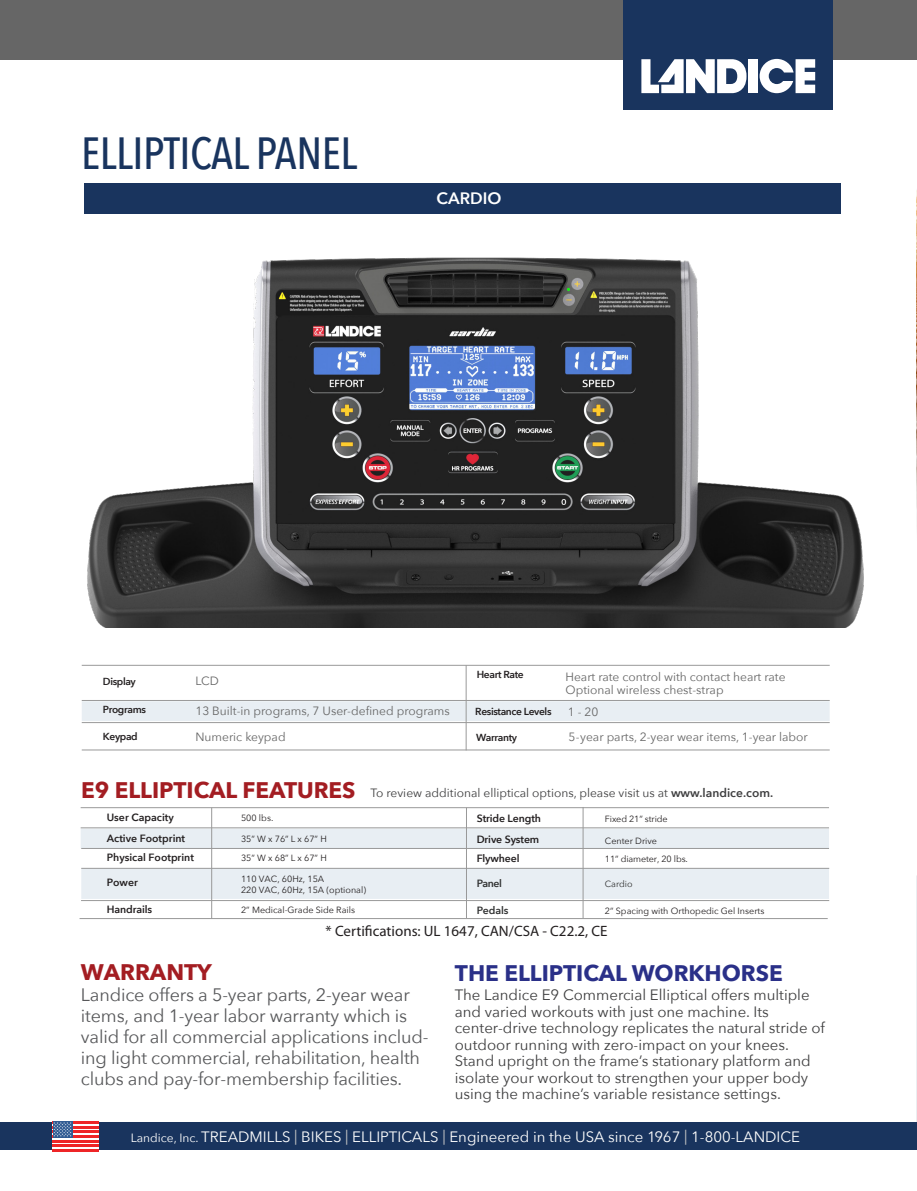
<style>
.page{position:relative;width:917px;height:1191px;background:#fff}
.page>*{position:absolute;margin:0;border:0;box-sizing:border-box;transform-origin:0 0}
.t1{font:500 45px "Avenir Next Condensed";letter-spacing:-.01em;color:#19345e}
.t2{font:700 22.5px "Avenir Next";color:#a31d22}
.t3{font:700 22.5px "Avenir Next";color:#2a3088}
.t4{font:18px/21px "Avenir Next";letter-spacing:-.01em;color:#57585a}
.t5{font:600 16.5px "Avenir Next";color:#fff}
.t6{font:15px/16.5px "Avenir Next";color:#3e3e3f}
.t7{font:15px "Avenir Next";color:#fff}
.t8{font:15px "Myriad Pro";color:#231f20}
.t9{font:12px/13.5px "Avenir Next";color:#666}
.t10{font:12px "Avenir Next";color:#3e3e3f}
.t11{font:600 10.5px/20.9px "Avenir Next";color:#231f20}
.t12{font:600 10.5px "Avenir Next";letter-spacing:-.01em;color:#313232}
.t13{font:600 10.2px "Avenir Next";letter-spacing:-.035em;color:#231f20}
.t14{font:9px/10.8px "Avenir Next";color:#231f20}
.t15{font:9px "Avenir Next";color:#313232}
.s1{font-weight:600}
.s2{font-size:12px}
.s3{color:#cccccb}
</style>
<div class="page">
<svg style="left:916px;top:875px;width:1px;height:248px"></svg>
<img style="left:916px;top:53px;width:1px;height:341px">
<svg style="left:916px;top:394px;width:1px;height:133px"></svg>
<div style="left:0;top:0;width:916px;height:60px;background:#666"></div>
<div style="left:0;top:1123px;width:916px;height:27px;background:#19345e"></div>
<div style="left:623px;top:0;width:209px;height:109px;background:#19345e"></div>
<div style="left:748px;top:59px;width:9px;height:34px;background:#fff"></div>
<svg style="left:759px;top:59px;width:55px;height:34px"></svg>
<svg style="left:641px;top:59px;width:105px;height:34px"></svg>
<svg style="left:53px;top:1123px;width:46px;height:26px"></svg>
<hr style="left:53px;top:1121px;width:46px;height:2px;background:#ee2527">
<hr style="left:53px;top:1126px;width:46px;height:2px;background:#ee2527">
<hr style="left:53px;top:1130px;width:46px;height:3px;background:#ee2527">
<hr style="left:53px;top:1135px;width:46px;height:2px;background:#ee2527">
<hr style="left:53px;top:1140px;width:46px;height:2px;background:#ee2527">
<hr style="left:53px;top:1144px;width:46px;height:3px;background:#ee2527">
<hr style="left:53px;top:1149px;width:46px;height:2px;background:#ee2527">
<svg style="left:53px;top:1121px;width:19px;height:16px"></svg>
<svg style="left:53px;top:1122px;width:18px;height:14px"></svg>
<div style="left:81px;top:828px;width:747px;height:20px;background:#e8eef3"></div>
<div style="left:81px;top:869px;width:747px;height:30px;background:#e8eef3"></div>
<hr style="left:81px;top:827px;width:747px;height:1px;background:#999">
<hr style="left:81px;top:807px;width:747px;height:1px;background:#999">
<hr style="left:81px;top:868px;width:747px;height:1px;background:#999">
<hr style="left:81px;top:848px;width:747px;height:1px;background:#999">
<hr style="left:81px;top:900px;width:747px;height:1px;background:#999">
<hr style="left:466px;top:808px;width:1px;height:110px;background:#999">
<hr style="left:211px;top:808px;width:1px;height:111px;background:#999">
<hr style="left:582px;top:807px;width:1px;height:111px;background:#999">
<div style="left:84px;top:183px;width:756px;height:31px;background:#19345e"></div>
<hr style="left:79px;top:918px;width:748px;height:1px;background:#999">
<div style="left:82px;top:701px;width:747px;height:20px;background:#e8eef3"></div>
<hr style="left:82px;top:700px;width:747px;height:1px;background:#999">
<hr style="left:82px;top:665px;width:747px;height:1px;background:#999">
<hr style="left:82px;top:722px;width:747px;height:1px;background:#999">
<hr style="left:82px;top:750px;width:747px;height:1px;background:#999">
<hr style="left:465px;top:665px;width:1px;height:85px;background:#999">
<img style="left:87px;top:257px;width:777px;height:370px">
<h1 class="t1" style="left:81px;top:126px;width:278px">ELLIPTICAL PANEL</h1>
<p class="t5" style="left:436px;top:184px;width:66px">CARDIO</p>
<p class="t13" style="left:476px;top:666px;width:48px">Heart Rate</p>
<p class="t9" style="left:565px;top:669px;width:221px">Heart rate control with contact heart rate<br>Optional wireless chest-strap</p>
<p class="t13" style="left:475px;top:702px;width:78px">Resistance Levels</p>
<p class="t9" style="left:567px;top:705px;width:32px">1 - 20</p>
<p class="t13" style="left:103px;top:673px;width:34px">Display</p>
<p class="t9" style="left:195px;top:674px;width:25px">LCD</p>
<p class="t13" style="left:103px;top:701px;width:45px">Programs</p>
<p class="t13" style="left:103px;top:727px;width:36px">Keypad</p>
<p class="t13" style="left:476px;top:729px;width:43px">Warranty</p>
<p class="t9" style="left:568px;top:729px;width:241px">5-year parts, 2-year wear items, 1-year labor</p>
<p class="t9" style="left:195px;top:703px;width:256px">13 Built-in programs, 7 User-defined programs</p>
<p class="t9" style="left:195px;top:730px;width:92px">Numeric keypad</p>
<h2 class="t2" style="left:81px;top:770px;width:276px">E9 ELLIPTICAL FEATURES</h2>
<p class="t10" style="left:370px;top:783px;width:404px">To review additional elliptical options, please visit us at <span class="s1">www.landice.com.</span></p>
<p class="t11" style="left:107px;top:807px;width:80px">User Capacity<br>Active Footprint</p>
<p class="t11" style="left:107px;top:872px;width:33px">Power</p>
<p class="t11" style="left:107px;top:899px;width:47px">Handrails</p>
<p class="t11" style="left:476px;top:807px;width:66px">Stride Length</p>
<p class="t14" style="left:604px;top:813px;width:64px">Fixed 21” stride</p>
<p class="t14" style="left:241px;top:812px;width:34px">500 lbs.</p>
<p class="t14" style="left:241px;top:833px;width:87px">35” W x 76” L x 67” H</p>
<p class="t14" style="left:241px;top:873px;width:126px">110 VAC, 60Hz, 15A<br>220 VAC, 60Hz, 15A (optional)</p>
<p class="t14" style="left:241px;top:904px;width:115px">2” Medical-Grade Side Rails</p>
<p class="t11" style="left:476px;top:828px;width:64px">Drive System</p>
<p class="t14" style="left:604px;top:834px;width:54px">Center Drive</p>
<p class="t11" style="left:107px;top:847px;width:89px">Physical Footprint</p>
<p class="t14" style="left:241px;top:852px;width:87px">35” W x 68” L x 67” H</p>
<p class="t11" style="left:476px;top:848px;width:44px">Flywheel</p>
<p class="t14" style="left:604px;top:853px;width:84px">11” diameter, 20 lbs.</p>
<p class="t12" style="left:476px;top:874px;width:27px">Panel</p>
<p class="t12" style="left:476px;top:901px;width:33px">Pedals</p>
<p class="t15" style="left:604px;top:876px;width:29px">Cardio</p>
<p class="t14" style="left:604px;top:905px;width:161px">2” Spacing with Orthopedic Gel Inserts</p>
<p class="t8" style="left:325px;top:922px;width:283px">* Certifications: UL 1647, CAN/CSA - C22.2, CE</p>
<h2 class="t2" style="left:81px;top:952px;width:132px">WARRANTY</h2>
<p class="t4" style="left:81px;top:983px;width:349px">Landice offers a 5-year parts, 2-year wear items, and 1-year labor warranty which is valid for all commercial applications includ&shy;ing light commercial, rehabilitation, health clubs and pay-for-membership facilities.</p>
<h2 class="t3" style="left:454px;top:953px;width:329px">THE ELLIPTICAL WORKHORSE</h2>
<p class="t6" style="left:454px;top:986px;width:371px">The Landice E9 Commercial Elliptical offers multiple and varied workouts with just one machine. Its center-drive technology replicates the natural stride of outdoor running with zero-impact on your knees.<br>Stand upright on the frame’s stationary platform and isolate your workout to strengthen your upper body using the machine’s variable resistance settings.</p>
<p class="t7" style="left:131px;top:1124px;width:670px"><span class="s2">Landice, Inc.</span> TREADMILLS <span class="s3">|</span> BIKES <span class="s3">|</span> ELLIPTICALS <span class="s3">|</span> Engineered in the USA since 1967 <span class="s3">|</span> 1-800-LANDICE</p>
</div>
